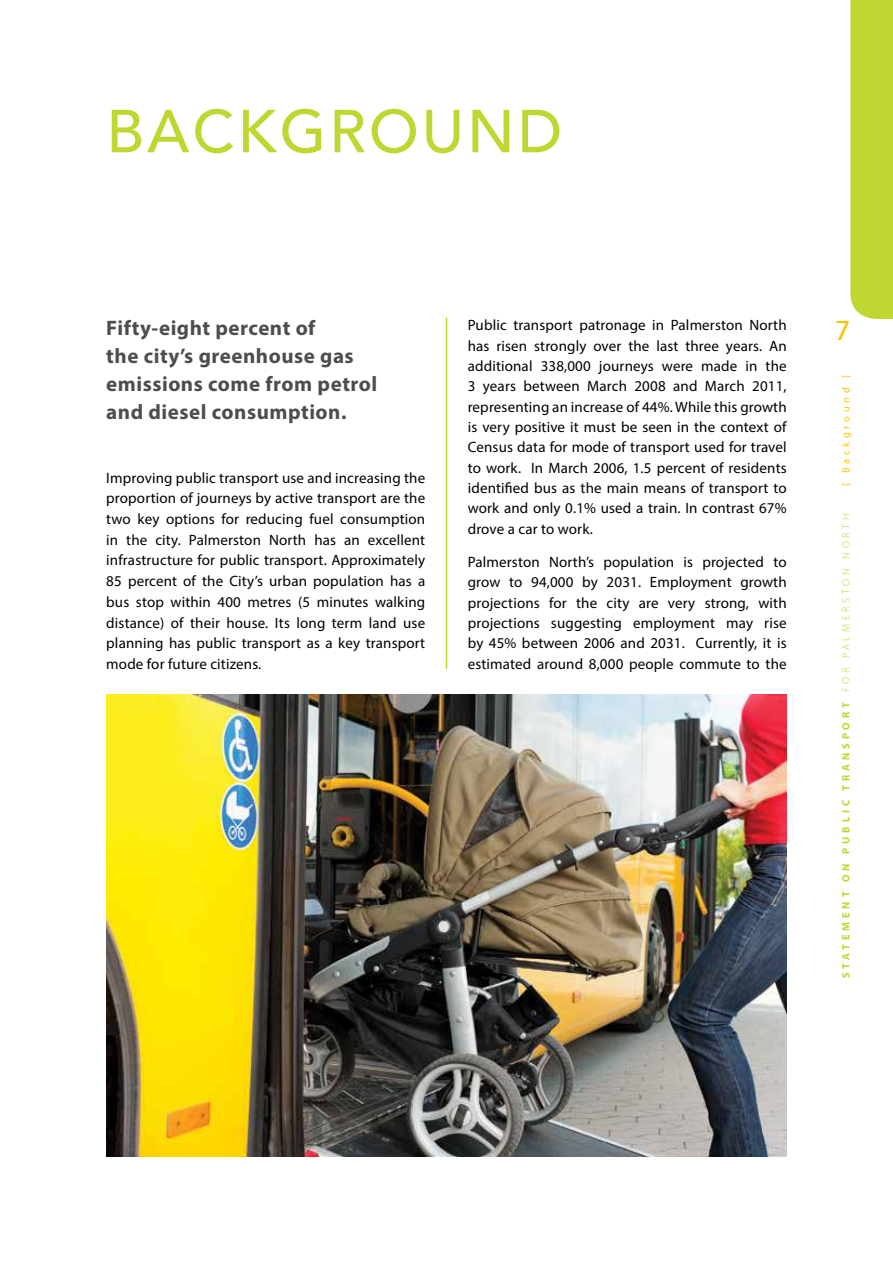
<style>
.page{position:relative;width:893px;height:1263px;background:#fff}
.page>*{position:absolute;margin:0;border:0;box-sizing:border-box;transform-origin:0 0}
.t1{font:500 60px "Avenir";letter-spacing:.05em;color:#bfd730}
.t2{font:500 27px "Avenir";color:#f9c606}
.t3{font:700 21px/28.2px "Myriad Pro";letter-spacing:.025em;color:#4d4d4f}
.t4{font:15px/20.4px "Myriad Pro";letter-spacing:.01em;color:#000;text-align:justify}
.t5{font:700 10.5px "Myriad Pro";letter-spacing:.37em;color:#bfd730}
.t6{font:10.5px "Myriad Pro";letter-spacing:.35em;color:#f9c606}
.s1{font-weight:300}
</style>
<div class="page">
<div style="left:850px;top:0;width:43px;height:319px;background:#bfd730"></div>
<hr style="left:446px;top:318px;width:1px;height:350px;background:#bfd730">
<img style="left:106px;top:694px;width:681px;height:462px">
<h1 class="t1" style="left:106px;top:97px;width:457px">BACKGROUND</h1>
<h3 class="t3" style="left:106px;top:313px;width:273px">Fifty-eight percent of<br>the city’s greenhouse gas emissions come from petrol and diesel consumption.</h3>
<p class="t4" style="left:106px;top:467px;width:320px">Improving public transport use and increasing the proportion of journeys by active transport are the two key options for reducing fuel consumption in the city. Palmerston North has an excellent infrastructure for public transport. Approximately 85 percent of the City’s urban population has a bus stop within 400 metres (5 minutes walking distance) of their house. Its long term land use planning has public transport as a key transport mode for future citizens.</p>
<p class="t4" style="left:468px;top:315px;width:320px">Public transport patronage in Palmerston North has risen strongly over the last three years. An additional 338,000 journeys were made in the 3 years between March 2008 and March 2011, representing an increase of 44%. While this growth is very positive it must be seen in the context of Census data for mode of transport used for travel to work. In March 2006, 1.5 percent of residents identified bus as the main means of transport to work and only 0.1% used a train. In contrast 67% drove a car to work.</p>
<p class="t4" style="left:468px;top:551px;width:320px">Palmerston North’s population is projected to grow to 94,000 by 2031. Employment growth projections for the city are very strong, with projections suggesting employment may rise by 45% between 2006 and 2031. Currently, it is estimated around 8,000 people commute to the</p>
<h2 class="t2" style="left:835px;top:315px;width:17px">7</h2>
<p class="t6" style="left:839px;top:486px;width:113px;rotate:-90deg">[ Background ]</p>
<p class="t5" style="left:839px;top:978px;width:466px;rotate:-90deg">STATEMENT ON PUBLIC TRANSPORT <span class="s1">FOR PALMERSTON NORTH</span></p>
</div>
